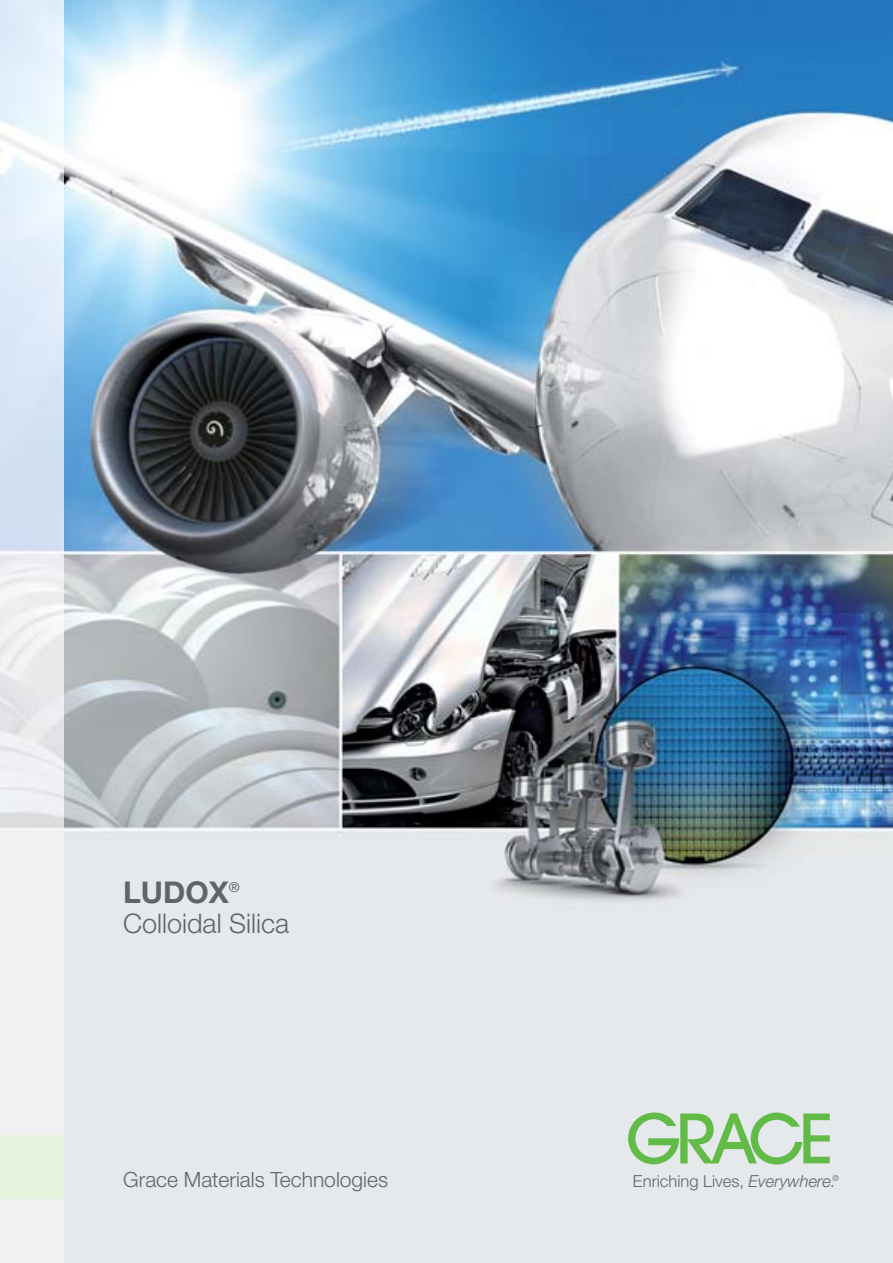
<style>
.page{position:relative;width:893px;height:1263px;background:#fff}
.page>*{position:absolute;margin:0;border:0;box-sizing:border-box;transform-origin:0 0}
.t1{font:700 30px "Helvetica Neue LT Pro";color:#636466}
.t2{font:300 27px "Helvetica Neue LT Pro";color:#636466}
.t3{font:300 21px "Helvetica Neue LT Pro";color:#636466}
.t4{font:300 16.5px "Helvetica Neue LT Pro";color:#636466}
.s1{font-style:italic}
</style>
<div class="page">
<img style="left:64px;top:0;width:828px;height:1263px">
<div style="left:0;top:1135px;width:64px;height:64px;background:#e5f2de"></div>
<svg style="left:628px;top:1112px;width:202px;height:53px;background:#aed5a7"></svg>
<h1 class="t1" style="left:123px;top:882px;width:118px">LUDOX<sup>®</sup></h1>
<h2 class="t2" style="left:123px;top:914px;width:168px">Colloidal Silica</h2>
<p class="t3" style="left:123px;top:1172px;width:266px">Grace Materials Technologies</p>
<p class="t4" style="left:633px;top:1175px;width:207px">Enriching Lives, <span class="s1">Everywhere.</span><sup>®</sup></p>
</div>
